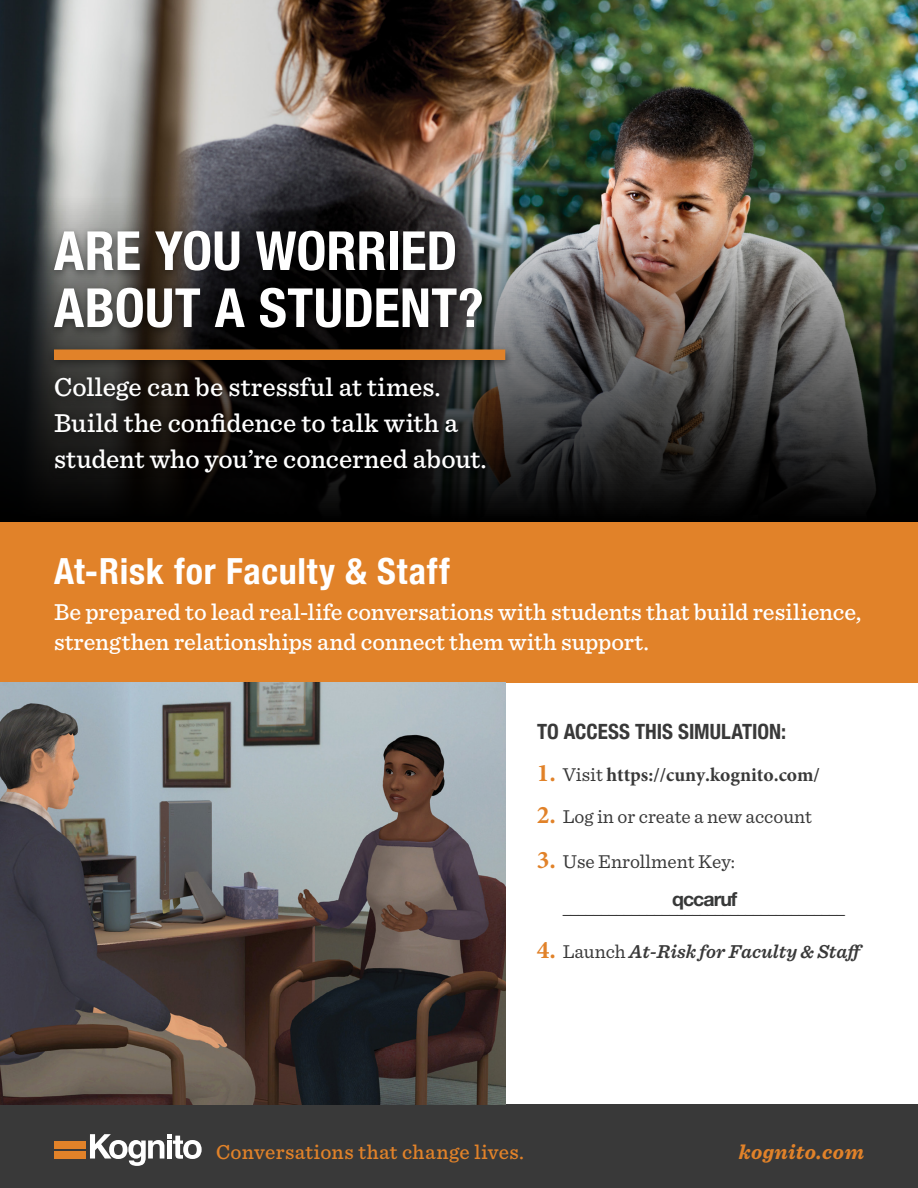
<style>
.page{position:relative;width:918px;height:1188px;background:#fff}
.page>*{position:absolute;margin:0;border:0;box-sizing:border-box;transform-origin:0 0}
.t1{font:700 condensed 54px/57px "Helvetica Neue";color:#fff}
.t2{font:700 condensed 36px "Helvetica Neue";letter-spacing:.02em;color:#fff}
.t3{font:500 27px/36px "Sentinel";letter-spacing:.005em;color:#fff}
.t4{font:500 24px/30px "Sentinel";color:#fff}
.t5{font:500 21px "Sentinel";letter-spacing:.02em;color:#e18229}
.t6{font:700 condensed 21px "Helvetica Neue";color:#393939}
.t7{font:italic 700 21px "Sentinel";letter-spacing:.015em;color:#e18229}
.t8{font:19.5px "Sentinel";color:#393939}
.t9{font:700 19.5px "Minion Pro";color:#393939}
.t10{font:italic 600 19.5px "Sentinel";color:#393939}
.t11{font:700 19.5px "Helvetica Neue LT Std";letter-spacing:-.05em;color:#383939}
.s1{font-size:25.35px;color:#e18229}
.s2{font-family:"Sentinel";font-weight:400}
.s3{font-family:"Minion Pro";font-weight:700;font-size:25.35px;color:#e18229}
.s4{font-family:"Minion Pro";font-weight:700;font-style:normal;font-size:25.35px;color:#e18229}
.s5{font-weight:400;font-style:normal}
</style>
<div class="page">
<div style="left:0;top:1104px;width:918px;height:84px;background:#393939"></div>
<div style="left:54px;top:1141px;width:31px;height:8px;background:#e18229"></div>
<div style="left:54px;top:1151px;width:31px;height:8px;background:#e18229"></div>
<svg style="left:90px;top:1134px;width:112px;height:32px"></svg>
<img style="left:0;top:0;width:918px;height:522px">
<div style="left:0;top:522px;width:918px;height:160px;background:#e18229"></div>
<div style="left:47px;top:225px;width:468px;height:258px;background:#000;opacity:.45"></div>
<div style="left:54px;top:350px;width:451px;height:10px;background:#e18229"></div>
<img style="left:0;top:683px;width:505px;height:421px">
<h1 class="t1" style="left:54px;top:222px;width:431px">ARE YOU WORRIED<br>ABOUT A STUDENT?</h1>
<p class="t3" style="left:54px;top:367px;width:434px">College can be stressful at times.<br>Build the confidence to talk with a student who you’re concerned about.</p>
<h2 class="t2" style="left:54px;top:549px;width:397px">At-Risk for Faculty &amp; Staff</h2>
<p class="t4" style="left:54px;top:595px;width:809px">Be prepared to lead real-life conversations with students that build resilience, strengthen relationships and connect them with support.</p>
<p class="t6" style="left:537px;top:719px;width:251px">TO ACCESS THIS SIMULATION:</p>
<p class="t9" style="left:537px;top:761px;width:284px"><span class="s1">1.</span> <span class="s2">Visit</span> https://cuny.kognito.com/</p>
<p class="t8" style="left:537px;top:801px;width:277px"><span class="s3">2.</span> Log in or create a new account</p>
<p class="t8" style="left:537px;top:847px;width:200px"><span class="s3">3.</span> Use Enrollment Key:</p>
<p class="t11" style="left:672px;top:887px;width:67px">qccaruf</p>
<p class="t8" style="left:563px;top:895px;width:284px">_____________________________________</p>
<p class="t10" style="left:537px;top:937px;width:330px"><span class="s4">4.</span> <span class="s5">Launch</span> At-Risk for Faculty &amp; Staff</p>
<p class="t5" style="left:216px;top:1136px;width:310px">Conversations that change lives.</p>
<p class="t7" style="left:739px;top:1135px;width:127px">kognito.com</p>
</div>
